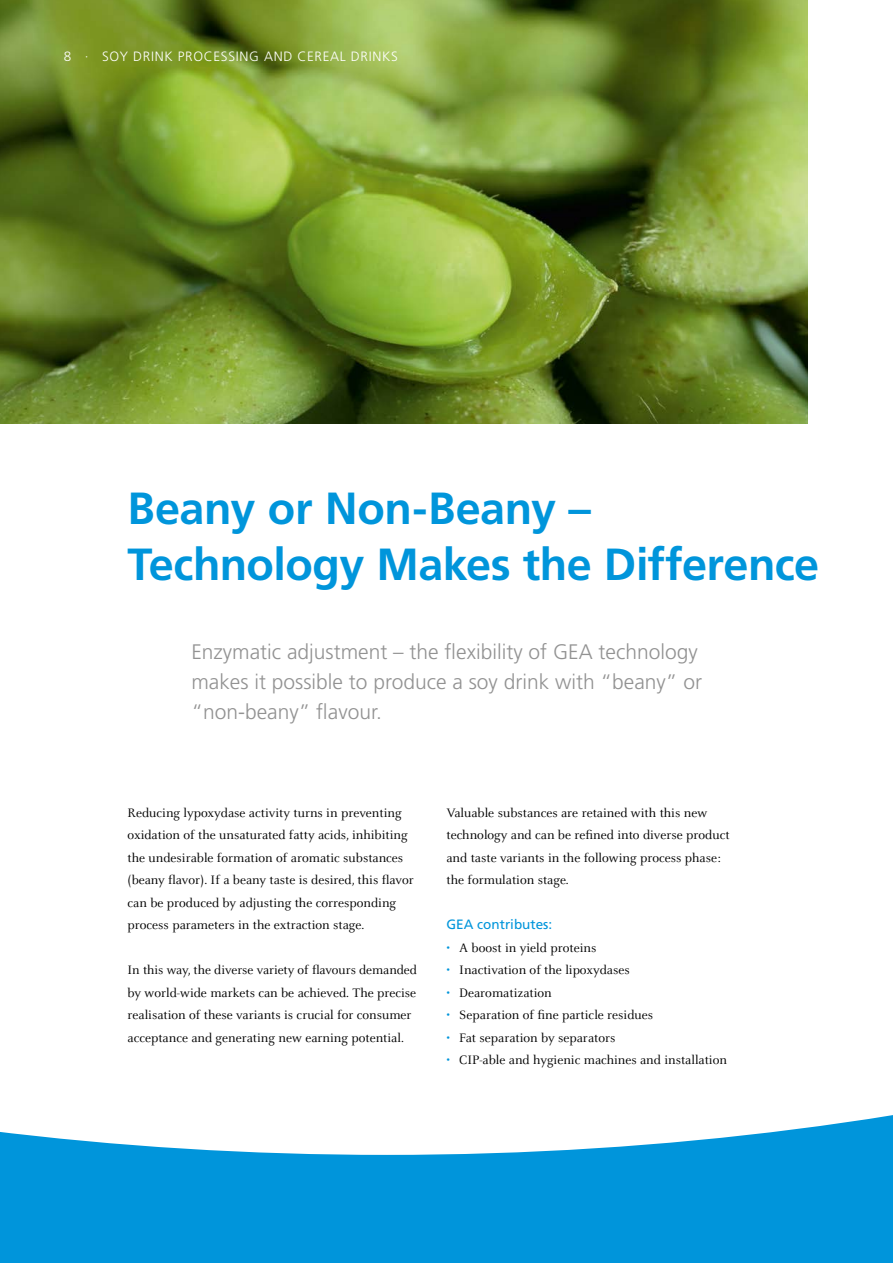
<style>
.page{position:relative;width:893px;height:1263px;background:#fff}
.page>*{position:absolute;margin:0;border:0;box-sizing:border-box;transform-origin:0 0}
.t1{font:700 45px/56.2px "Frutiger LT";letter-spacing:-.01em;color:#0095db}
.t2{font:300 21px/30px "Frutiger LT";color:#929292}
.t3{font:13.5px/22.5px "Celeste OT";color:#000}
.t4{font:300 13.5px "Frutiger LT";letter-spacing:.05em;color:#fff}
.t5{font:13.5px "Frutiger LT";color:#0095db}
.s1{color:#0095db}
</style>
<div class="page">
<svg style="left:0;top:1115px;width:893px;height:148px;fill:#0095db"></svg>
<img style="left:0;top:0;width:808px;height:424px">
<p class="t4" style="left:64px;top:49px;width:336px">8 · SOY DRINK PROCESSING AND CEREAL DRINKS</p>
<h1 class="t1" style="left:128px;top:480px;width:693px">Beany or Non-Beany –<br>Technology Makes the Difference</h1>
<h2 class="t2" style="left:191px;top:637px;width:512px">Enzymatic adjustment – the flexibility of GEA technology makes it possible to produce a soy drink with “beany” or “non-beany” flavour.</h2>
<p class="t3" style="left:128px;top:801px;width:288px">Reducing lypoxydase activity turns in preventing oxidation of the unsaturated fatty acids, inhibiting the undesirable formation of aromatic substances (beany flavor). If a beany taste is desired, this flavor can be produced by adjusting the corresponding process parameters in the extraction stage.</p>
<p class="t3" style="left:128px;top:959px;width:291px">In this way, the diverse variety of flavours demanded by world-wide markets can be achieved. The precise realisation of these variants is crucial for consumer acceptance and generating new earning potential.</p>
<p class="t3" style="left:446px;top:801px;width:285px">Valuable substances are retained with this new technology and can be refined into diverse product and taste variants in the following process phase: the formulation stage.</p>
<p class="t5" style="left:446px;top:916px;width:107px">GEA contributes:</p>
<p class="t3" style="left:446px;top:936px;width:151px"><span class="s1">•</span> A boost in yield proteins</p>
<p class="t3" style="left:446px;top:959px;width:185px"><span class="s1">•</span> Inactivation of the lipoxydases</p>
<p class="t3" style="left:446px;top:981px;width:107px"><span class="s1">•</span> Dearomatization</p>
<p class="t3" style="left:446px;top:1004px;width:208px"><span class="s1">•</span> Separation of fine particle residues</p>
<p class="t3" style="left:446px;top:1026px;width:170px"><span class="s1">•</span> Fat separation by separators</p>
<p class="t3" style="left:446px;top:1049px;width:282px"><span class="s1">•</span> CIP-able and hygienic machines and installation</p>
</div>
